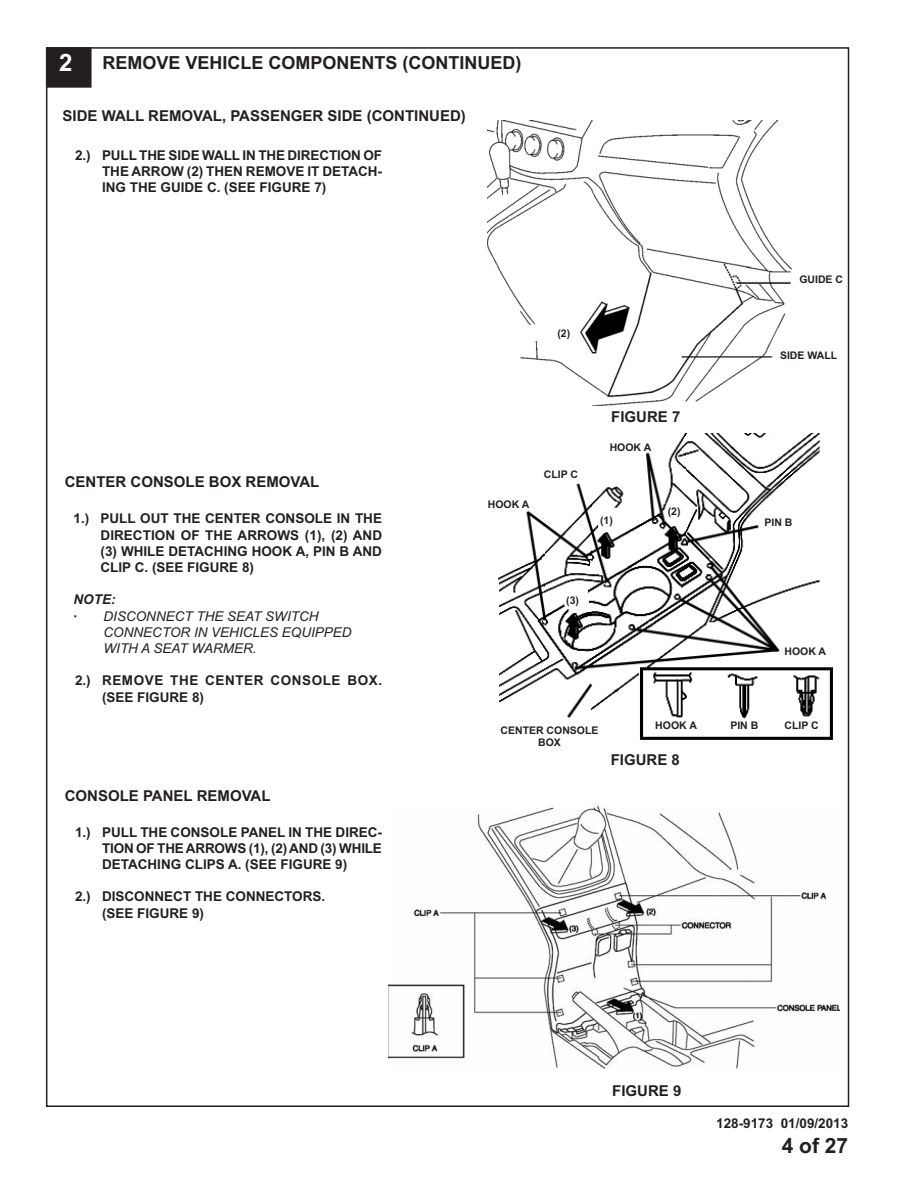
<style>
.page{position:relative;width:918px;height:1188px;background:#fff}
.page>*{position:absolute;margin:0;border:0;box-sizing:border-box;transform-origin:0 0}
.t1{font:700 21px "Arial";color:#231f20}
.t2{font:700 18px "Arial";color:#231f20}
.t3{font:700 15px "Arial";color:#231f20}
.t4{font:700 13.5px/16.2px "Arial";color:#231f20;text-align:justify}
.t5{font:italic 13.5px "Arial";color:#231f20}
.t6{font:700 13.5px/16.2px "Arial";letter-spacing:.045em;color:#231f20}
.t7{font:italic 700 13.5px "Arial";color:#231f20}
.t8{font:700 10.5px/12.6px "Arial";color:#231f20;text-align:center}
.s1{font-size:24px;color:#fff}
.s2{font-weight:700;font-style:normal}
</style>
<div class="page">
<div style="left:47px;top:48px;width:44px;height:39px;background:#231f20"></div>
<div style="left:46px;top:47px;width:46px;height:41px;border:2px solid #231f20"></div>
<img style="left:488px;top:120px;width:314px;height:285px">
<img style="left:498px;top:434px;width:335px;height:306px">
<img style="left:388px;top:805px;width:452px;height:265px">
<h2 class="t2" style="left:59px;top:56px;width:464px"><span class="s1">2</span> REMOVE VEHICLE COMPONENTS (CONTINUED)</h2>
<p class="t3" style="left:63px;top:110px;width:405px">SIDE WALL REMOVAL, PASSENGER SIDE (CONTINUED)</p>
<p class="t4" style="left:102px;top:148px;width:282px;text-indent:-27px">2.) PULL THE SIDE WALL IN THE DIRECTION OF THE ARROW (2) THEN REMOVE IT DETACH-ING THE GUIDE C. (SEE FIGURE 7)</p>
<p class="t3" style="left:65px;top:477px;width:256px">CENTER CONSOLE BOX REMOVAL</p>
<p class="t4" style="left:101px;top:512px;width:283px;text-indent:-27px">1.) PULL OUT THE CENTER CONSOLE IN THE DIRECTION OF THE ARROWS (1), (2) AND (3) WHILE DETACHING HOOK A, PIN B AND CLIP C. (SEE FIGURE 8)</p>
<p class="t7" style="left:74px;top:592px;width:43px">NOTE:</p>
<p class="t5" style="left:74px;top:608px;width:247px"><span class="s2">·</span> DISCONNECT THE SEAT SWITCH</p>
<p class="t5" style="left:104px;top:624px;width:250px">CONNECTOR IN VEHICLES EQUIPPED</p>
<p class="t5" style="left:104px;top:640px;width:154px">WITH A SEAT WARMER.</p>
<p class="t6" style="left:102px;top:674px;width:282px;text-indent:-27px">2.) REMOVE THE CENTER CONSOLE BOX. (SEE FIGURE 8)</p>
<p class="t3" style="left:65px;top:790px;width:207px">CONSOLE PANEL REMOVAL</p>
<p class="t4" style="left:102px;top:825px;width:282px;text-indent:-27px">1.) PULL THE CONSOLE PANEL IN THE DIREC-TION OF THE ARROWS (1), (2) AND (3) WHILE DETACHING CLIPS A. (SEE FIGURE 9)</p>
<p class="t4" style="left:102px;top:890px;width:225px;text-indent:-27px">2.) DISCONNECT THE CONNECTORS. (SEE FIGURE 9)</p>
<p class="t8" style="left:557px;top:328px;width:14px">(2)</p>
<p class="t8" style="left:488px;top:499px;width:43px">HOOK A</p>
<p class="t8" style="left:544px;top:469px;width:36px">CLIP C</p>
<p class="t3" style="left:611px;top:412px;width:71px">FIGURE 7</p>
<p class="t8" style="left:610px;top:442px;width:43px">HOOK A</p>
<p class="t8" style="left:600px;top:515px;width:14px">(1)</p>
<p class="t8" style="left:668px;top:506px;width:14px">(2)</p>
<p class="t8" style="left:566px;top:595px;width:14px">(3)</p>
<p class="t8" style="left:799px;top:274px;width:45px">GUIDE C</p>
<p class="t8" style="left:780px;top:350px;width:59px">SIDE WALL</p>
<p class="t8" style="left:765px;top:517px;width:30px">PIN B</p>
<p class="t8" style="left:785px;top:646px;width:43px">HOOK A</p>
<p class="t8" style="left:501px;top:725px;width:100px">CENTER CONSOLE<br>BOX</p>
<p class="t8" style="left:655px;top:720px;width:43px">HOOK A</p>
<p class="t8" style="left:785px;top:720px;width:36px">CLIP C</p>
<p class="t8" style="left:730px;top:720px;width:30px">PIN B</p>
<p class="t3" style="left:611px;top:754px;width:71px">FIGURE 8</p>
<p class="t3" style="left:612px;top:1085px;width:71px">FIGURE 9</p>
<p class="t4" style="left:716px;top:1116px;width:134px">128-9173 01/09/2013</p>
<h1 class="t1" style="left:782px;top:1138px;width:68px">4 of 27</h1>
</div>
